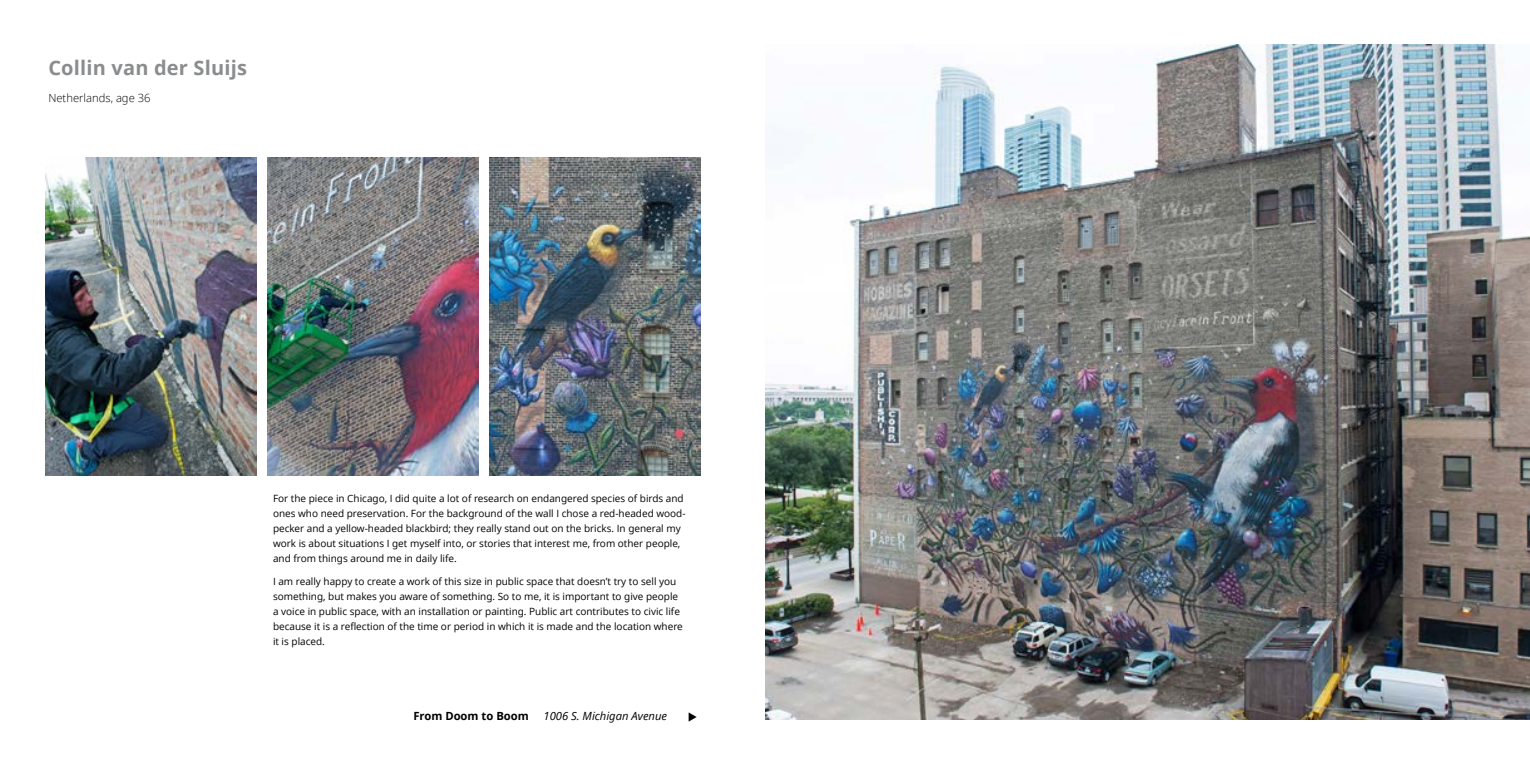
<style>
.page{position:relative;width:1530px;height:765px;background:#fff}
.page>*{position:absolute;margin:0;border:0;box-sizing:border-box;transform-origin:0 0}
.t1{font:700 20px "Open Second Sans";letter-spacing:.01em;color:#8a8c8e}
.t2{font:italic 11.25px "Open Second Sans";color:#000}
.t3{font:300 11.25px "Open Second Sans";color:#000}
.t4{font:700 11.25px "Open Second Sans";color:#000}
.t5{font:10px/15px "Open Second Sans";color:#000}
</style>
<div class="page">
<img style="left:489px;top:158px;width:211px;height:317px">
<img style="left:45px;top:158px;width:211px;height:317px">
<img style="left:267px;top:158px;width:211px;height:317px">
<img style="left:766px;top:44px;width:764px;height:676px">
<h1 class="t1" style="left:48px;top:54px;width:200px">Collin van der Sluijs</h1>
<p class="t3" style="left:48px;top:91px;width:104px">Netherlands, age 36</p>
<p class="t5" style="left:273px;top:491px;width:414px">For the piece in Chicago, I did quite a lot of research on endangered species of birds and ones who need preservation. For the background of the wall I chose a red-headed wood&shy;pecker and a yellow-headed blackbird; they really stand out on the bricks. In general my work is about situations I get myself into, or stories that interest me, from other people, and from things around me in daily life.</p>
<p class="t5" style="left:273px;top:573px;width:411px">I am really happy to create a work of this size in public space that doesn’t try to sell you something, but makes you aware of something. So to me, it is important to give people a voice in public space, with an installation or painting. Public art contributes to civic life because it is a reflection of the time or period in which it is made and the location where it is placed.</p>
<p class="t4" style="left:413px;top:708px;width:117px">From Doom to Boom</p>
<p class="t2" style="left:543px;top:708px;width:125px">1006 S. Michigan Avenue</p>
</div>
